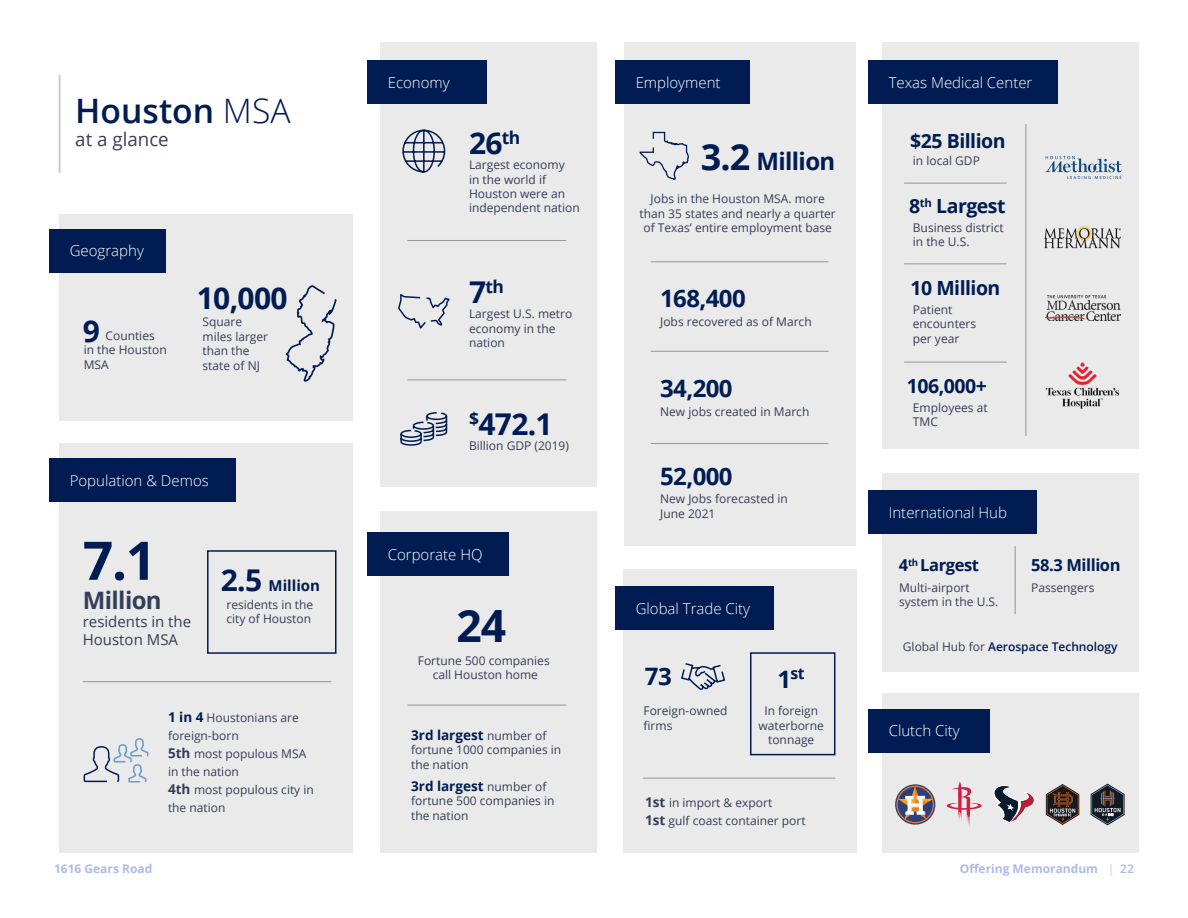
<style>
.page{position:relative;width:1188px;height:918px;background:#fff}
.page>*{position:absolute;margin:0;border:0;box-sizing:border-box;transform-origin:0 0}
.t1{font:700 53.25px "Open Sans";color:#001c52}
.t2{font:700 44.55px "Open Sans";color:#001c52}
.t3{font:600 33.75px "Open Sans";color:#001c52}
.t4{font:700 30px "Open Sans";letter-spacing:-.025em;color:#001c52}
.t5{font:700 24px "Open Sans";letter-spacing:-.025em;color:#001c52}
.t6{font:700 24px "Open Sans";letter-spacing:-.025em;color:#353e59}
.t7{font:700 19.5px "Open Sans";letter-spacing:-.025em;color:#001c52}
.t8{font:18.75px "Open Sans";color:#353e59}
.t9{font:700 17.55px "Open Sans";color:#001c52}
.t10{font:700 16.5px "Open Sans";letter-spacing:-.025em;color:#001c52}
.t11{font:700 15.75px "Open Sans";color:#001c52}
.t12{font:300 15px "Open Sans";color:#fff}
.t13{font:15px/18px "Open Sans";color:#353e59}
.t14{font:700 15px "Open Sans";color:#001c52}
.t15{font:700 13.5px "Open Sans";color:#001c52}
.t16{font:12px/14.4px "Open Sans";color:#353e59}
.t17{font:700 12px "Open Sans";color:#acbbe8}
.t18{font:600 12px "Open Sans";color:#001c52}
.s1{font-weight:300}
.s2{font-size:30px}
.s3{font-weight:700;font-size:13.5px;color:#001c52}
.s4{font-weight:700;font-size:13.5px}
.s5{font-weight:400;font-size:12px;color:#353e59}
.s6{font-size:36px}
.s7{font-size:24px}
.s8{font-weight:400;color:#353e59}
.s9{font-weight:300;font-style:italic}
.s10{font-weight:600}
</style>
<div class="page">
<div style="left:59px;top:443px;width:293px;height:409px;background:#e9eae9"></div>
<div style="left:380px;top:43px;width:216px;height:444px;background:#e9eae9"></div>
<div style="left:380px;top:511px;width:216px;height:341px;background:#e9eae9"></div>
<div style="left:882px;top:473px;width:256px;height:198px;background:#e9eae9"></div>
<div style="left:882px;top:43px;width:256px;height:406px;background:#e9eae9"></div>
<div style="left:882px;top:693px;width:256px;height:159px;background:#e9eae9"></div>
<div style="left:624px;top:43px;width:232px;height:503px;background:#e9eae9"></div>
<div style="left:623px;top:569px;width:233px;height:283px;background:#e9eae9"></div>
<div style="left:368px;top:61px;width:119px;height:43px;background:#001c52"></div>
<div style="left:615px;top:61px;width:135px;height:43px;background:#001c52"></div>
<div style="left:615px;top:587px;width:159px;height:43px;background:#001c52"></div>
<div style="left:50px;top:458px;width:186px;height:44px;background:#001c52"></div>
<div style="left:368px;top:533px;width:141px;height:43px;background:#001c52"></div>
<div style="left:868px;top:490px;width:169px;height:43px;background:#001c52"></div>
<div style="left:868px;top:61px;width:190px;height:43px;background:#001c52"></div>
<div style="left:868px;top:709px;width:122px;height:43px;background:#001c52"></div>
<hr style="left:59px;top:75px;width:2px;height:98px;background:#c7c9c8">
<div style="left:59px;top:214px;width:293px;height:207px;background:#e9eae9"></div>
<div style="left:50px;top:229px;width:116px;height:43px;background:#001c52"></div>
<svg style="left:895px;top:784px;width:40px;height:41px"></svg>
<svg style="left:896px;top:786px;width:38px;height:37px"></svg>
<svg style="left:947px;top:781px;width:88px;height:46px"></svg>
<svg style="left:1046px;top:784px;width:33px;height:41px"></svg>
<svg style="left:83px;top:738px;width:66px;height:45px"></svg>
<svg style="left:398px;top:294px;width:52px;height:35px"></svg>
<svg style="left:400px;top:412px;width:48px;height:34px"></svg>
<svg style="left:402px;top:129px;width:44px;height:44px"></svg>
<svg style="left:681px;top:663px;width:45px;height:27px"></svg>
<svg style="left:285px;top:285px;width:51px;height:97px"></svg>
<svg style="left:639px;top:131px;width:50px;height:49px"></svg>
<div style="left:750px;top:652px;width:85px;height:103px;border:2px solid #001c52"></div>
<div style="left:207px;top:550px;width:130px;height:104px;border:2px solid #001c52"></div>
<svg style="left:1045px;top:156px;width:77px;height:23px"></svg>
<img style="left:1044px;top:225px;width:77px;height:24px">
<img style="left:1045px;top:362px;width:75px;height:47px">
<img style="left:1046px;top:295px;width:75px;height:25px">
<hr style="left:83px;top:681px;width:248px;height:1px;background:#92979a">
<hr style="left:904px;top:183px;width:103px;height:1px;background:#92979a">
<hr style="left:904px;top:263px;width:103px;height:1px;background:#92979a">
<hr style="left:1026px;top:124px;width:1px;height:312px;background:#92979a">
<hr style="left:904px;top:362px;width:103px;height:1px;background:#92979a">
<hr style="left:1015px;top:546px;width:1px;height:68px;background:#92979a">
<hr style="left:651px;top:261px;width:177px;height:1px;background:#92979a">
<hr style="left:651px;top:351px;width:177px;height:1px;background:#92979a">
<hr style="left:651px;top:443px;width:177px;height:1px;background:#92979a">
<hr style="left:643px;top:778px;width:192px;height:1px;background:#92979a">
<hr style="left:407px;top:705px;width:159px;height:1px;background:#92979a">
<hr style="left:407px;top:380px;width:159px;height:1px;background:#92979a">
<hr style="left:407px;top:240px;width:159px;height:1px;background:#92979a">
<svg style="left:1091px;top:784px;width:34px;height:41px"></svg>
<h3 class="t3" style="left:75px;top:88px;width:217px">Houston <span class="s1">MSA</span></h3>
<h3 class="t8" style="left:75px;top:126px;width:95px">at a glance</h3>
<p class="t12" style="left:70px;top:241px;width:76px">Geography</p>
<h3 class="t4" style="left:83px;top:310px;width:19px">9</h3>
<p class="t16" style="left:84px;top:328px;width:85px;text-indent:22px">Counties in the Houston<br>MSA</p>
<h3 class="t4" style="left:197px;top:277px;width:92px">10,000</h3>
<p class="t16" style="left:203px;top:315px;width:67px">Square miles larger than the state of NJ</p>
<p class="t12" style="left:70px;top:470px;width:141px">Population &amp; Demos</p>
<h1 class="t1" style="left:83px;top:523px;width:75px">7.1</h1>
<h3 class="t6" style="left:83px;top:583px;width:80px">Million</h3>
<p class="t13" style="left:83px;top:612px;width:110px">residents in the<br>Houston MSA</p>
<p class="t14" style="left:221px;top:575px;width:101px"><span class="s2">2.5</span> Million</p>
<p class="t16" style="left:226px;top:597px;width:88px">residents in the city of Houston</p>
<p class="t16" style="left:168px;top:709px;width:147px;line-height:18px"><span class="s3">1 in 4</span> Houstonians are foreign-born<br><span class="s4">5th</span> most populous MSA in the nation<br><span class="s4">4th</span> most populous city in the nation</p>
<p class="t12" style="left:388px;top:72px;width:63px">Economy</p>
<p class="t12" style="left:636px;top:72px;width:86px">Employment</p>
<h3 class="t4" style="left:469px;top:122px;width:53px">26<sup>th</sup></h3>
<p class="t16" style="left:469px;top:157px;width:112px">Largest economy<br>in the world if<br>Houston were an independent nation</p>
<h3 class="t9" style="left:469px;top:274px;width:37px"><span class="s2">7</span>th</h3>
<p class="t16" style="left:469px;top:306px;width:105px">Largest U.S. metro economy in the nation</p>
<h3 class="t4" style="left:469px;top:403px;width:85px"><sup>$</sup>472.1</h3>
<p class="t16" style="left:469px;top:439px;width:102px">Billion GDP (2019)</p>
<p class="t12" style="left:388px;top:544px;width:96px">Corporate HQ</p>
<h2 class="t2" style="left:457px;top:595px;width:51px">24</h2>
<p class="t16" style="left:418px;top:653px;width:133px;text-align:center">Fortune 500 companies call Houston home</p>
<p class="t15" style="left:411px;top:725px;width:137px">3rd largest <span class="s5">number of</span></p>
<p class="t16" style="left:411px;top:742px;width:152px">fortune 1000 companies in the nation</p>
<p class="t15" style="left:411px;top:777px;width:137px">3rd largest <span class="s5">number of</span></p>
<p class="t16" style="left:411px;top:794px;width:145px">fortune 500 companies in the nation</p>
<h3 class="t5" style="left:701px;top:145px;width:136px"><span class="s6">3.2</span> Million</h3>
<p class="t16" style="left:640px;top:191px;width:198px;text-align:center">Jobs in the Houston MSA. more than 35 states and nearly a quarter of Texas’ entire employment base</p>
<h3 class="t5" style="left:660px;top:281px;width:87px">168,400</h3>
<p class="t16" style="left:660px;top:315px;width:153px">Jobs recovered as of March</p>
<h3 class="t5" style="left:660px;top:371px;width:74px">34,200</h3>
<p class="t16" style="left:660px;top:405px;width:151px">New jobs created in March</p>
<h3 class="t5" style="left:660px;top:459px;width:74px">52,000</h3>
<p class="t16" style="left:660px;top:491px;width:129px">New Jobs forecasted in<br>June 2021</p>
<p class="t12" style="left:636px;top:598px;width:116px">Global Trade City</p>
<h3 class="t5" style="left:645px;top:659px;width:28px">73</h3>
<h3 class="t11" style="left:777px;top:662px;width:29px"><span class="s7">1</span>st</h3>
<p class="t16" style="left:644px;top:704px;width:85px">Foreign-owned firms</p>
<p class="t16" style="left:759px;top:704px;width:67px;text-align:center">In foreign waterborne tonnage</p>
<p class="t16" style="left:645px;top:793px;width:162px;line-height:18px"><span class="s4">1st</span> in import &amp; export<br><span class="s4">1st</span> gulf coast container port</p>
<p class="t12" style="left:889px;top:72px;width:145px">Texas Medical Center</p>
<h3 class="t7" style="left:910px;top:127px;width:97px">$25 Billion</h3>
<p class="t16" style="left:913px;top:153px;width:69px">in local GDP</p>
<h3 class="t7" style="left:909px;top:192px;width:98px">8<sup>th</sup> Largest</h3>
<p class="t16" style="left:913px;top:220px;width:92px">Business district in the U.S.</p>
<h3 class="t7" style="left:910px;top:274px;width:92px">10 Million</h3>
<p class="t16" style="left:913px;top:302px;width:65px">Patient encounters per year</p>
<h3 class="t7" style="left:907px;top:372px;width:82px">106,000+</h3>
<p class="t16" style="left:913px;top:400px;width:76px">Employees at<br>TMC</p>
<p class="t12" style="left:889px;top:502px;width:120px">International Hub</p>
<h3 class="t10" style="left:899px;top:554px;width:82px">4<sup>th</sup> Largest</h3>
<h3 class="t10" style="left:1031px;top:554px;width:91px">58.3 Million</h3>
<p class="t16" style="left:899px;top:580px;width:101px">Multi-airport system in the U.S.</p>
<p class="t18" style="left:903px;top:638px;width:216px"><span class="s8">Global Hub for</span> Aerospace Technology</p>
<p class="t16" style="left:1031px;top:580px;width:65px">Passengers</p>
<p class="t12" style="left:889px;top:721px;width:73px">Clutch City</p>
<p class="t17" style="left:54px;top:860px;width:100px">1616 Gears Road</p>
<p class="t17" style="left:960px;top:860px;width:176px">Offering Memorandum <span class="s9">|</span> <span class="s10">22</span></p>
</div>
